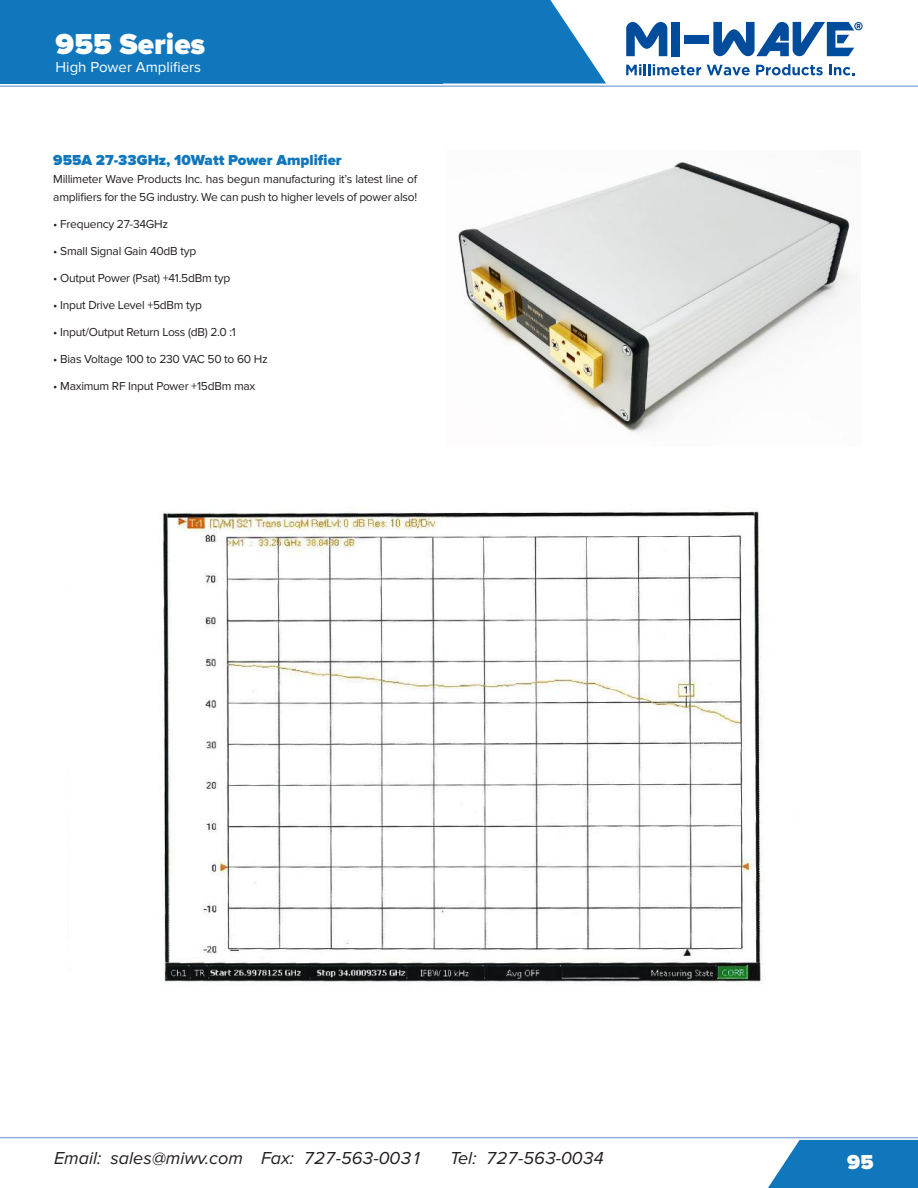
<style>
.page{position:relative;width:918px;height:1188px;background:#fff}
.page>*{position:absolute;margin:0;border:0;box-sizing:border-box;transform-origin:0 0}
.t1{font:900 30px "Proxima Nova";color:#fff}
.t2{font:900 21px "Proxima Nova";color:#fff}
.t3{font:italic 18px "Proxima Nova";color:#241f1f}
.t4{font:900 15px "Proxima Nova";color:#1077bd}
.t5{font:15px "Proxima Nova";color:#fff}
.t6{font:12px/18px "Proxima Nova";letter-spacing:-.02em;color:#241f1f}
</style>
<div class="page">
<div style="left:1px;top:0;width:442px;height:84px;background:#1077bd"></div>
<svg style="left:626px;top:22px;width:41px;height:34px"></svg>
<div style="left:672px;top:22px;width:8px;height:34px;background:#004c9c"></div>
<div style="left:684px;top:35px;width:25px;height:8px;background:#004c9c"></div>
<svg style="left:713px;top:22px;width:150px;height:34px"></svg>
<svg style="left:626px;top:64px;width:75px;height:11px"></svg>
<svg style="left:707px;top:65px;width:43px;height:10px"></svg>
<svg style="left:756px;top:64px;width:67px;height:11px"></svg>
<svg style="left:829px;top:65px;width:25px;height:10px"></svg>
<hr style="left:0;top:85px;width:918px;height:2px;background:#93aedb">
<svg style="left:443px;top:0;width:163px;height:84px"></svg>
<hr style="left:0;top:1137px;width:918px;height:1px;background:#93aedb">
<svg style="left:768px;top:1140px;width:150px;height:48px;background:#2985c3"></svg>
<img style="left:457px;top:162px;width:394px;height:271px">
<img style="left:162px;top:510px;width:601px;height:473px">
<h1 class="t1" style="left:56px;top:27px;width:151px">955 Series</h1>
<p class="t5" style="left:56px;top:58px;width:147px">High Power Amplifiers</p>
<p class="t4" style="left:53px;top:151px;width:290px">955A 27-33GHz, 10Watt Power Amplifier</p>
<p class="t6" style="left:53px;top:170px;width:365px">Millimeter Wave Products Inc. has begun manufacturing it’s latest line of amplifiers for the 5G industry. We can push to higher levels of power also!</p>
<p class="t6" style="left:53px;top:215px;width:116px">• Frequency 27-34GHz</p>
<p class="t6" style="left:53px;top:242px;width:144px">• Small Signal Gain 40dB typ</p>
<p class="t6" style="left:53px;top:269px;width:178px">• Output Power (Psat) +41.5dBm typ</p>
<p class="t6" style="left:53px;top:296px;width:150px">• Input Drive Level +5dBm typ</p>
<p class="t6" style="left:53px;top:323px;width:184px">• Input/Output Return Loss (dB) 2.0 :1</p>
<p class="t6" style="left:53px;top:350px;width:216px">• Bias Voltage 100 to 230 VAC 50 to 60 Hz</p>
<p class="t6" style="left:53px;top:377px;width:204px">• Maximum RF Input Power +15dBm max</p>
<h3 class="t3" style="left:54px;top:1148px;width:369px">Email: sales@miwv.com Fax: 727-563-0031</h3>
<h3 class="t3" style="left:450px;top:1148px;width:156px">Tel: 727-563-0034</h3>
<h2 class="t2" style="left:847px;top:1150px;width:28px">95</h2>
</div>
